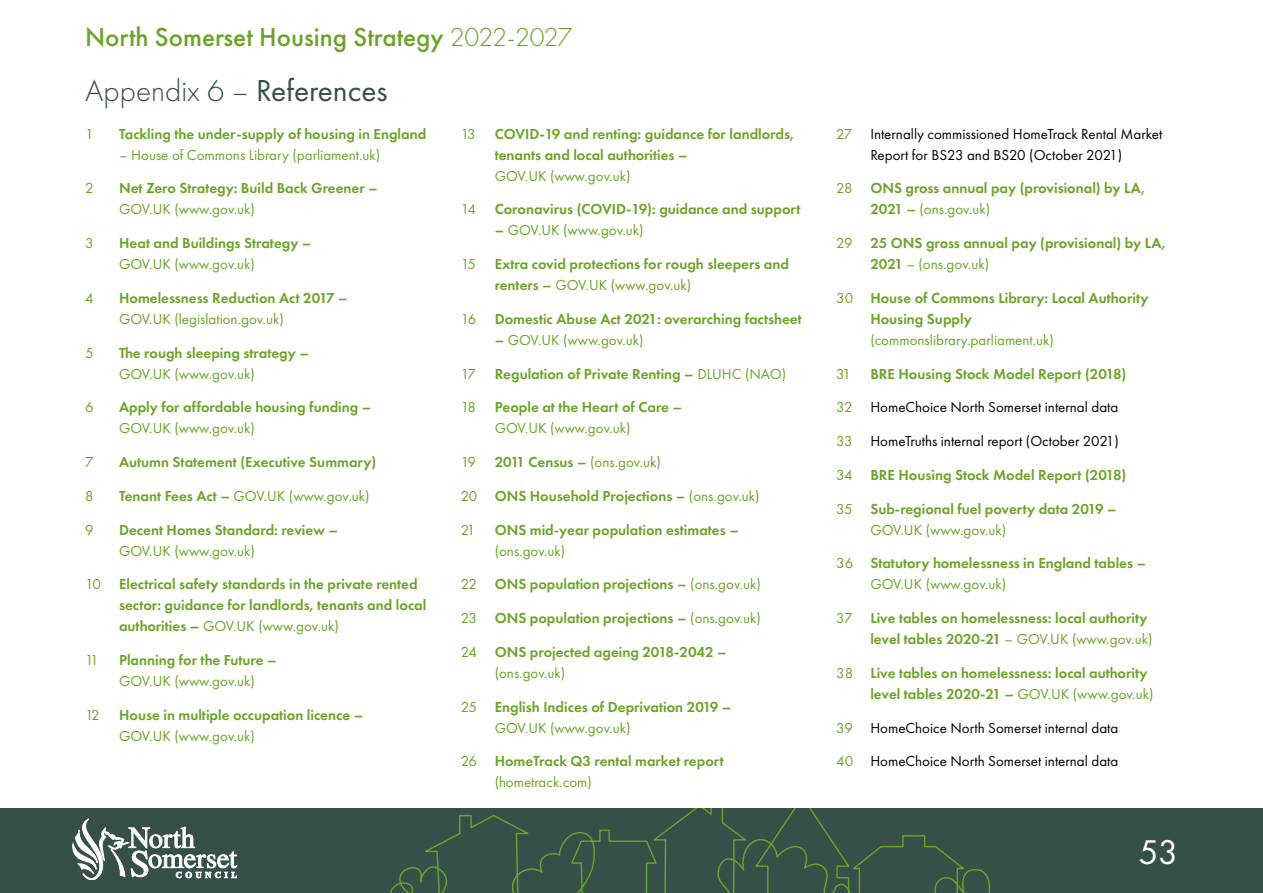
<style>
.page{position:relative;width:1263px;height:893px;background:#fff}
.page>*{position:absolute;margin:0;border:0;box-sizing:border-box;transform-origin:0 0}
.Heading_2__H2{font:300 31.5px "Futura PT";color:#365049}
.t1{font:31.5px "Futura LT";color:#fff}
.t2{font:500 27px "Futura PT";color:#6aa426}
.Endnote_text{font:600 15px/21px "Futura PT";color:#6aa426}
.Endnote_text-2{font:15px/21px "Futura PT";color:#000;text-align:center}
.Endnote_text-3{font:15px "Futura PT";color:#6aa426}
.s1{font-weight:300}
.s2{font-weight:400}
.s3{font-weight:600}
.s4{color:#6aa426}
</style>
<div class="page">
<div style="left:0;top:808px;width:1263px;height:85px;background:#365049"></div>
<svg style="left:390px;top:808px;width:601px;height:85px"></svg>
<svg style="left:72px;top:819px;width:165px;height:61px"></svg>
<h2 class="t2" style="left:85px;top:21px;width:489px">North Somerset Housing Strategy <span class="s1">2022-2027</span></h2>
<h2 class="Heading_2__H2" style="left:85px;top:72px;width:304px">Appendix 6 – <span class="s2">References</span></h2>
<p class="Endnote_text-3" style="left:85px;top:125px;width:10px">1</p>
<p class="Endnote_text" style="left:119px;top:123px;width:309px">Tackling the under-supply of housing in England</p>
<p class="Endnote_text-3" style="left:119px;top:146px;width:263px">– House of Commons Library (parliament.uk)</p>
<p class="Endnote_text-3" style="left:85px;top:179px;width:10px">2</p>
<p class="Endnote_text" style="left:119px;top:178px;width:260px">Net Zero Strategy: Build Back Greener –<br><span class="s2">GOV.UK (www.gov.uk)</span></p>
<p class="Endnote_text-3" style="left:85px;top:234px;width:10px">3</p>
<p class="Endnote_text" style="left:119px;top:232px;width:194px">Heat and Buildings Strategy –<br><span class="s2">GOV.UK (www.gov.uk)</span></p>
<p class="Endnote_text-3" style="left:85px;top:289px;width:10px">4</p>
<p class="Endnote_text" style="left:119px;top:287px;width:230px">Homelessness Reduction Act 2017 –<br><span class="s2">GOV.UK (legislation.gov.uk)</span></p>
<p class="Endnote_text-3" style="left:85px;top:344px;width:10px">5</p>
<p class="Endnote_text" style="left:119px;top:342px;width:191px">The rough sleeping strategy –<br><span class="s2">GOV.UK (www.gov.uk)</span></p>
<p class="Endnote_text-3" style="left:85px;top:398px;width:10px">6</p>
<p class="Endnote_text" style="left:119px;top:397px;width:254px">Apply for affordable housing funding –<br><span class="s2">GOV.UK (www.gov.uk)</span></p>
<p class="Endnote_text-3" style="left:85px;top:453px;width:10px">7</p>
<p class="Endnote_text" style="left:119px;top:451px;width:259px">Autumn Statement (Executive Summary)</p>
<p class="Endnote_text-3" style="left:85px;top:487px;width:10px">8</p>
<p class="Endnote_text-3" style="left:119px;top:487px;width:252px"><span class="s3">Tenant Fees Act –</span> GOV.UK (www.gov.uk)</p>
<p class="Endnote_text-3" style="left:85px;top:521px;width:10px">9</p>
<p class="Endnote_text" style="left:119px;top:519px;width:221px">Decent Homes Standard: review –<br><span class="s2">GOV.UK (www.gov.uk)</span></p>
<p class="Endnote_text" style="left:119px;top:574px;width:309px;text-indent:-34px"><span class="s2">10</span> Electrical safety standards in the private rented sector: guidance for landlords, tenants and local authorities – <span class="s2">GOV.UK (www.gov.uk)</span></p>
<p class="Endnote_text-3" style="left:85px;top:651px;width:15px">11</p>
<p class="Endnote_text" style="left:119px;top:649px;width:159px">Planning for the Future –<br><span class="s2">GOV.UK (www.gov.uk)</span></p>
<p class="Endnote_text-3" style="left:85px;top:706px;width:16px">12</p>
<p class="Endnote_text" style="left:119px;top:704px;width:246px">House in multiple occupation licence –<br><span class="s2">GOV.UK (www.gov.uk)</span></p>
<p class="Endnote_text-3" style="left:461px;top:125px;width:16px">13</p>
<p class="Endnote_text" style="left:495px;top:123px;width:301px">COVID-19 and renting: guidance for landlords, tenants and local authorities –<br><span class="s2">GOV.UK (www.gov.uk)</span></p>
<p class="Endnote_text-3" style="left:461px;top:200px;width:17px">14</p>
<p class="Endnote_text" style="left:495px;top:199px;width:307px">Coronavirus (COVID-19): guidance and support</p>
<p class="Endnote_text-3" style="left:495px;top:221px;width:150px"><span class="s3">–</span> GOV.UK (www.gov.uk)</p>
<p class="Endnote_text-3" style="left:461px;top:255px;width:17px">15</p>
<p class="Endnote_text" style="left:495px;top:253px;width:296px">Extra covid protections for rough sleepers and renters – <span class="s2">GOV.UK (www.gov.uk)</span></p>
<p class="Endnote_text" style="left:461px;top:308px;width:342px"><span class="s2">16</span> Domestic Abuse Act 2021: overarching factsheet</p>
<p class="Endnote_text-3" style="left:495px;top:331px;width:150px"><span class="s3">–</span> GOV.UK (www.gov.uk)</p>
<p class="Endnote_text" style="left:461px;top:363px;width:327px"><span class="s2">17</span> Regulation of Private Renting – <span class="s2">DLUHC (NAO)</span></p>
<p class="Endnote_text-3" style="left:461px;top:398px;width:17px">18</p>
<p class="Endnote_text" style="left:495px;top:397px;width:189px">People at the Heart of Care –<br><span class="s2">GOV.UK (www.gov.uk)</span></p>
<p class="Endnote_text-3" style="left:461px;top:453px;width:202px">19 <span class="s3">2011 Census –</span> (ons.gov.uk)</p>
<p class="Endnote_text" style="left:461px;top:485px;width:300px"><span class="s2">20</span> ONS Household Projections – <span class="s2">(ons.gov.uk)</span></p>
<p class="Endnote_text-3" style="left:461px;top:521px;width:16px">21</p>
<p class="Endnote_text" style="left:495px;top:519px;width:246px">ONS mid-year population estimates – <span class="s2">(ons.gov.uk)</span></p>
<p class="Endnote_text" style="left:461px;top:574px;width:302px"><span class="s2">22</span> ONS population projections – <span class="s2">(ons.gov.uk)</span></p>
<p class="Endnote_text" style="left:461px;top:607px;width:302px"><span class="s2">23</span> ONS population projections – <span class="s2">(ons.gov.uk)</span></p>
<p class="Endnote_text" style="left:495px;top:641px;width:233px;text-indent:-34px"><span class="s2">24</span> ONS projected ageing 2018-2042 – <span class="s2">(ons.gov.uk)</span></p>
<p class="Endnote_text" style="left:495px;top:696px;width:238px;text-indent:-34px"><span class="s2">25</span> English Indices of Deprivation 2019 –<br><span class="s2">GOV.UK (www.gov.uk)</span></p>
<p class="Endnote_text" style="left:495px;top:751px;width:231px;text-indent:-34px"><span class="s2">26</span> HomeTrack Q3 rental market report <span class="s2">(hometrack.com)</span></p>
<p class="Endnote_text-2" style="left:836px;top:123px;width:328px"><span class="s4">27</span> Internally commissioned HomeTrack Rental Market<br>Report for BS23 and BS20 (October 2021)</p>
<p class="Endnote_text" style="left:870px;top:178px;width:276px;text-indent:-34px"><span class="s2">28</span> ONS gross annual pay (provisional) by LA,<br>2021 – <span class="s2">(ons.gov.uk)</span></p>
<p class="Endnote_text" style="left:870px;top:232px;width:297px;text-indent:-34px"><span class="s2">29</span> 25 ONS gross annual pay (provisional) by LA,<br>2021 <span class="s2">– (ons.gov.uk)</span></p>
<p class="Endnote_text" style="left:870px;top:287px;width:280px;text-indent:-34px"><span class="s2">30</span> House of Commons Library: Local Authority<br>Housing Supply <span class="s2">(commonslibrary.parliament.uk)</span></p>
<p class="Endnote_text-3" style="left:836px;top:365px;width:16px">31</p>
<p class="Endnote_text" style="left:870px;top:363px;width:257px">BRE Housing Stock Model Report (2018)</p>
<p class="Endnote_text-2" style="left:836px;top:397px;width:283px"><span class="s4">32</span> HomeChoice North Somerset internal data</p>
<p class="Endnote_text-2" style="left:836px;top:431px;width:284px"><span class="s4">33</span> HomeTruths internal report (October 2021)</p>
<p class="Endnote_text" style="left:836px;top:464px;width:291px"><span class="s2">34</span> BRE Housing Stock Model Report (2018)</p>
<p class="Endnote_text" style="left:870px;top:498px;width:248px;text-indent:-34px"><span class="s2">35</span> Sub-regional fuel poverty data 2019 –<br><span class="s2">GOV.UK (www.gov.uk)</span></p>
<p class="Endnote_text" style="left:870px;top:553px;width:277px;text-indent:-34px"><span class="s2">36</span> Statutory homelessness in England tables –<br><span class="s2">GOV.UK (www.gov.uk)</span></p>
<p class="Endnote_text" style="left:870px;top:607px;width:284px;text-indent:-34px"><span class="s2">37</span> Live tables on homelessness: local authority level tables 2020-21 <span class="s2">– GOV.UK (www.gov.uk)</span></p>
<p class="Endnote_text" style="left:870px;top:662px;width:285px;text-indent:-34px"><span class="s2">38</span> Live tables on homelessness: local authority level tables 2020-21 – <span class="s2">GOV.UK (www.gov.uk)</span></p>
<p class="Endnote_text-2" style="left:836px;top:717px;width:283px"><span class="s4">39</span> HomeChoice North Somerset internal data</p>
<p class="Endnote_text-2" style="left:836px;top:751px;width:283px"><span class="s4">40</span> HomeChoice North Somerset internal data</p>
<h1 class="t1" style="left:1139px;top:832px;width:40px">53</h1>
</div>
